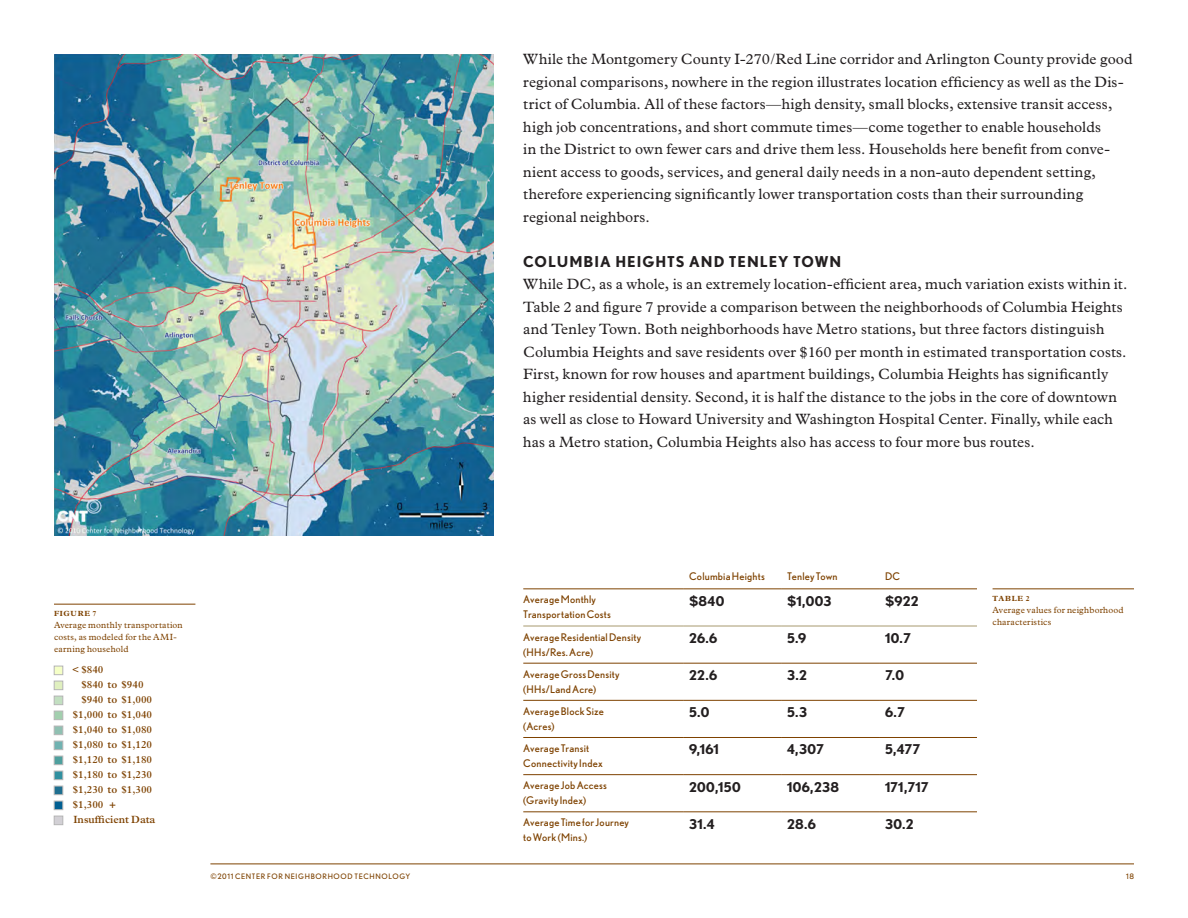
<style>
.page{position:relative;width:1188px;height:918px;background:#fff}
.page>*{position:absolute;margin:0;border:0;box-sizing:border-box;transform-origin:0 0}
.t1{font:15px/22.5px "Plantin";letter-spacing:.01em;color:#231f20}
.Subtitle{font:700 15px "Nobel";letter-spacing:.065em;color:#231f20}
.Table_Contents{font:700 13.5px "Nobel";letter-spacing:.015em;color:#231f20}
.Table_Titles{font:10.5px/15px "Nobel";letter-spacing:.02em;color:#7e4200}
.Map_key_-_large_num{font:600 10.5px "Plantin";color:#7e4200}
.Data_Title{font:9px/12px "Plantin";letter-spacing:.025em;color:#7e4200}
.t2{font:7.5px "Nobel";letter-spacing:.085em;color:#7e4200}
.Data_Title-2{font:700 7.5px "Plantin";letter-spacing:.105em;color:#7e4200}
.s1{font-weight:400}
</style>
<div class="page">
<hr style="left:993px;top:589px;width:141px;height:1px;background:#7e4200">
<hr style="left:523px;top:626px;width:160px;height:1px;background:#a7996e">
<hr style="left:683px;top:626px;width:98px;height:1px;background:#a7996e">
<hr style="left:781px;top:626px;width:98px;height:1px;background:#a7996e">
<hr style="left:879px;top:626px;width:98px;height:1px;background:#a7996e">
<hr style="left:523px;top:589px;width:160px;height:1px;background:#7e4200">
<hr style="left:683px;top:589px;width:98px;height:1px;background:#7e4200">
<hr style="left:781px;top:589px;width:98px;height:1px;background:#7e4200">
<hr style="left:879px;top:589px;width:98px;height:1px;background:#7e4200">
<hr style="left:523px;top:663px;width:160px;height:1px;background:#7e4200">
<hr style="left:683px;top:663px;width:98px;height:1px;background:#7e4200">
<hr style="left:781px;top:663px;width:98px;height:1px;background:#7e4200">
<hr style="left:879px;top:663px;width:98px;height:1px;background:#7e4200">
<hr style="left:523px;top:700px;width:160px;height:1px;background:#7e4200">
<hr style="left:683px;top:700px;width:98px;height:1px;background:#7e4200">
<hr style="left:781px;top:700px;width:98px;height:1px;background:#7e4200">
<hr style="left:879px;top:700px;width:98px;height:1px;background:#7e4200">
<hr style="left:523px;top:737px;width:160px;height:1px;background:#7e4200">
<hr style="left:683px;top:737px;width:98px;height:1px;background:#7e4200">
<hr style="left:781px;top:737px;width:98px;height:1px;background:#7e4200">
<hr style="left:879px;top:737px;width:98px;height:1px;background:#7e4200">
<hr style="left:523px;top:774px;width:160px;height:1px;background:#7e4200">
<hr style="left:683px;top:774px;width:98px;height:1px;background:#7e4200">
<hr style="left:781px;top:774px;width:98px;height:1px;background:#7e4200">
<hr style="left:879px;top:774px;width:98px;height:1px;background:#7e4200">
<hr style="left:523px;top:812px;width:160px;height:1px;background:#7e4200">
<hr style="left:683px;top:812px;width:98px;height:1px;background:#7e4200">
<hr style="left:781px;top:812px;width:98px;height:1px;background:#7e4200">
<hr style="left:879px;top:812px;width:98px;height:1px;background:#7e4200">
<img style="left:54px;top:54px;width:439px;height:481px">
<hr style="left:54px;top:604px;width:141px;height:1px;background:#7e4200">
<div style="left:54px;top:666px;width:9px;height:9px;background:#f5ffc7;border:1px solid #b5b5b5"></div>
<div style="left:54px;top:681px;width:9px;height:9px;background:#e0f0bf;border:1px solid #b5b5b5"></div>
<div style="left:54px;top:696px;width:9px;height:9px;background:#c2dfc1;border:1px solid #b5b5b5"></div>
<div style="left:54px;top:711px;width:9px;height:9px;background:#a2cfae;border:1px solid #b5b5b5"></div>
<div style="left:54px;top:726px;width:9px;height:9px;background:#90c0b2;border:1px solid #b5b5b5"></div>
<div style="left:54px;top:741px;width:9px;height:9px;background:#70b2b1;border:1px solid #b5b5b5"></div>
<div style="left:54px;top:756px;width:9px;height:9px;background:#4ea09e;border:1px solid #b5b5b5"></div>
<div style="left:54px;top:771px;width:9px;height:9px;background:#3090a0;border:1px solid #b5b5b5"></div>
<div style="left:54px;top:786px;width:9px;height:9px;background:#1f6f90;border:1px solid #b5b5b5"></div>
<div style="left:54px;top:801px;width:9px;height:9px;background:#015f92;border:1px solid #b5b5b5"></div>
<div style="left:54px;top:816px;width:9px;height:9px;background:#d2d0d5;border:1px solid #b5b5b5"></div>
<hr style="left:210px;top:864px;width:924px;height:1px;background:#7e4200">
<p class="t1" style="left:523px;top:48px;width:611px">While the Montgomery County I-270/Red Line corridor and Arlington County provide good regional comparisons, nowhere in the region illustrates location efficiency as well as the Dis&shy;trict of Columbia. All of these factors—high density, small blocks, extensive transit access, high job concentrations, and short commute times—come together to enable households<br>in the District to own fewer cars and drive them less. Households here benefit from conve&shy;nient access to goods, services, and general daily needs in a non-auto dependent setting, therefore experiencing significantly lower transportation costs than their surrounding regional neighbors.</p>
<p class="Subtitle" style="left:523px;top:252px;width:320px">COLUMBIA HEIGHTS AND TENLEY TOWN</p>
<p class="t1" style="left:523px;top:273px;width:606px">While DC, as a whole, is an extremely location-efficient area, much variation exists within it.<br>Table 2 and figure 7 provide a comparison between the neighborhoods of Columbia Heights and Tenley Town. Both neighborhoods have Metro stations, but three factors distinguish Columbia Heights and save residents over $160 per month in estimated transportation costs.<br>First, known for row houses and apartment buildings, Columbia Heights has significantly higher residential density. Second, it is half the distance to the jobs in the core of downtown as well as close to Howard University and Washington Hospital Center. Finally, while each has a Metro station, Columbia Heights also has access to four more bus routes.</p>
<p class="Data_Title-2" style="left:54px;top:609px;width:44px">FIGURE 7</p>
<p class="Data_Title" style="left:54px;top:619px;width:130px">Average monthly transportation costs, as modeled for the AMI&shy;earning household</p>
<p class="Map_key_-_large_num" style="left:72px;top:664px;width:33px"><span class="s1">&lt;</span> $840</p>
<p class="Map_key_-_large_num" style="left:81px;top:679px;width:64px">$840 to $940</p>
<p class="Map_key_-_large_num" style="left:81px;top:694px;width:72px">$940 to $1,000</p>
<p class="Map_key_-_large_num" style="left:73px;top:709px;width:81px">$1,000 to $1,040</p>
<p class="Map_key_-_large_num" style="left:73px;top:724px;width:81px">$1,040 to $1,080</p>
<p class="Map_key_-_large_num" style="left:73px;top:739px;width:81px">$1,080 to $1,120</p>
<p class="Map_key_-_large_num" style="left:73px;top:754px;width:81px">$1,120 to $1,180</p>
<p class="Map_key_-_large_num" style="left:73px;top:769px;width:81px">$1,180 to $1,230</p>
<p class="Map_key_-_large_num" style="left:73px;top:784px;width:81px">$1,230 to $1,300</p>
<p class="Map_key_-_large_num" style="left:73px;top:799px;width:45px">$1,300 +</p>
<p class="Map_key_-_large_num" style="left:74px;top:814px;width:83px">Insufficient Data</p>
<p class="Table_Titles" style="left:689px;top:569px;width:77px">Columbia Heights</p>
<p class="Table_Titles" style="left:787px;top:569px;width:52px">Tenley Town</p>
<p class="Table_Titles" style="left:885px;top:569px;width:17px">DC</p>
<p class="Table_Titles" style="left:523px;top:592px;width:89px">Average Monthly<br>Transportation Costs</p>
<p class="Table_Contents" style="left:689px;top:593px;width:37px">$840</p>
<p class="Table_Contents" style="left:787px;top:593px;width:46px">$1,003</p>
<p class="Table_Contents" style="left:885px;top:593px;width:35px">$922</p>
<p class="Table_Titles" style="left:523px;top:629px;width:120px">Average Residential Density (HHs/Res. Acre)</p>
<p class="Table_Contents" style="left:689px;top:630px;width:30px">26.6</p>
<p class="Table_Contents" style="left:787px;top:630px;width:21px">5.9</p>
<p class="Table_Contents" style="left:885px;top:630px;width:28px">10.7</p>
<p class="Table_Titles" style="left:523px;top:666px;width:98px">Average Gross Density</p>
<p class="Table_Titles" style="left:523px;top:681px;width:74px">(HHs/Land Acre)</p>
<p class="Table_Contents" style="left:689px;top:667px;width:30px">22.6</p>
<p class="Table_Contents" style="left:787px;top:667px;width:21px">3.2</p>
<p class="Table_Contents" style="left:885px;top:667px;width:20px">7.0</p>
<p class="Table_Titles" style="left:523px;top:703px;width:82px">Average Block Size</p>
<p class="Table_Titles" style="left:523px;top:718px;width:33px">(Acres)</p>
<p class="Table_Contents" style="left:689px;top:704px;width:22px">5.0</p>
<p class="Table_Contents" style="left:787px;top:704px;width:22px">5.3</p>
<p class="Table_Contents" style="left:885px;top:704px;width:22px">6.7</p>
<p class="Table_Titles" style="left:523px;top:741px;width:81px">Average Transit<br>Connectivity Index</p>
<p class="Table_Contents" style="left:689px;top:741px;width:31px">9,161</p>
<p class="Table_Contents" style="left:787px;top:741px;width:38px">4,307</p>
<p class="Table_Contents" style="left:885px;top:741px;width:37px">5,477</p>
<p class="Table_Titles" style="left:523px;top:778px;width:85px">Average Job Access</p>
<p class="Table_Titles" style="left:523px;top:793px;width:65px">(Gravity Index)</p>
<p class="Table_Contents" style="left:689px;top:779px;width:53px">200,150</p>
<p class="Table_Contents" style="left:787px;top:779px;width:54px">106,238</p>
<p class="Table_Contents" style="left:885px;top:779px;width:45px">171,717</p>
<p class="Table_Titles" style="left:523px;top:815px;width:107px">Average Time for Journey to Work (Mins.)</p>
<p class="Table_Contents" style="left:689px;top:816px;width:27px">31.4</p>
<p class="Table_Contents" style="left:787px;top:816px;width:30px">28.6</p>
<p class="Table_Contents" style="left:885px;top:816px;width:30px">30.2</p>
<p class="Data_Title-2" style="left:993px;top:594px;width:39px">TABLE 2</p>
<p class="Data_Title" style="left:993px;top:604px;width:133px">Average values for neighborhood characteristics</p>
<p class="t2" style="left:210px;top:872px;width:202px">©2011 CENTER FOR NEIGHBORHOOD TECHNOLOGY</p>
<p class="t2" style="left:1126px;top:872px;width:9px">18</p>
</div>
